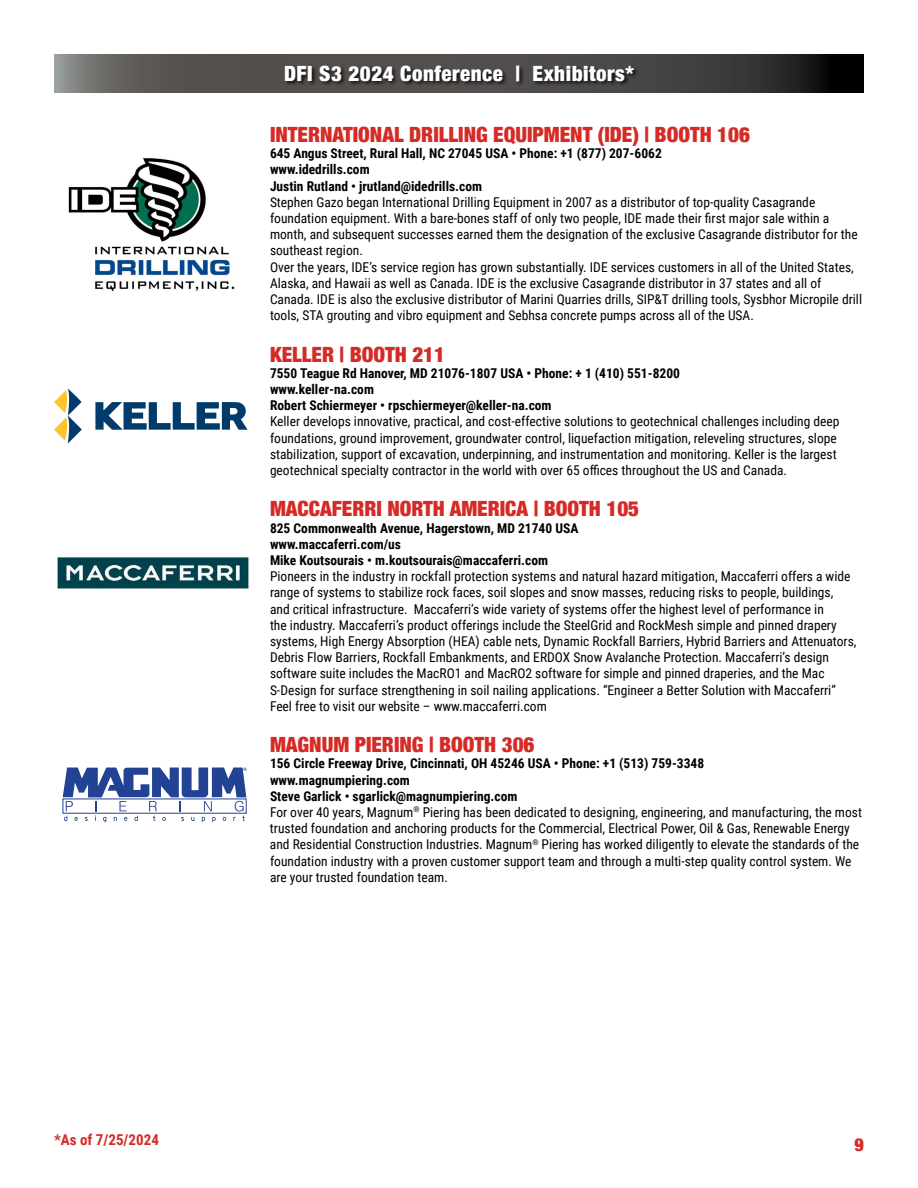
<style>
.page{position:relative;width:918px;height:1188px;background:#fff}
.page>*{position:absolute;margin:0;border:0;box-sizing:border-box;transform-origin:0 0}
.t1{font:900 condensed 21px "Helvetica Neue";color:#d52a26}
.t2{font:900 condensed 21px "Helvetica Neue";letter-spacing:.025em;color:#fff}
.t3{font:900 condensed 18px "Helvetica Neue";color:#d52a26}
.t4{font:700 15px "Roboto Condensed";color:#d52a26}
.t5{font:13.5px/16.2px "Roboto Condensed";color:#000}
.t6{font:700 13.5px/16.2px "Roboto Condensed";color:#000}
.s1{font-weight:700}
</style>
<div class="page">
<svg style="left:54px;top:54px;width:810px;height:39px;background:#494746"></svg>
<div style="left:284px;top:65px;width:356px;height:21px;background:#000;opacity:.75"></div>
<svg style="left:63px;top:767px;width:184px;height:55px"></svg>
<img style="left:56px;top:557px;width:193px;height:32px">
<svg style="left:95px;top:402px;width:152px;height:28px"></svg>
<svg style="left:54px;top:389px;width:28px;height:54px"></svg>
<img style="left:68px;top:158px;width:167px;height:133px">
<p class="t4" style="left:54px;top:1129px;width:106px">*As of 7/25/2024</p>
<h1 class="t2" style="left:284px;top:56px;width:351px">DFI S3 2024 Conference | Exhibitors*</h1>
<h1 class="t1" style="left:270px;top:117px;width:482px">INTERNATIONAL DRILLING EQUIPMENT (IDE) | BOOTH 106</h1>
<p class="t6" style="left:270px;top:145px;width:393px">645 Angus Street, Rural Hall, NC 27045 USA • Phone: +1 (877) 207-6062 www.idedrills.com<br>Justin Rutland • jrutland@idedrills.com</p>
<p class="t5" style="left:270px;top:193px;width:594px">Stephen Gazo began International Drilling Equipment in 2007 as a distributor of top-quality Casagrande foundation equipment. With a bare-bones staff of only two people, IDE made their first major sale within a month, and subsequent successes earned them the designation of the exclusive Casagrande distributor for the southeast region.<br>Over the years, IDE’s service region has grown substantially. IDE services customers in all of the United States, Alaska, and Hawaii as well as Canada. IDE is the exclusive Casagrande distributor in 37 states and all of Canada. IDE is also the exclusive distributor of Marini Quarries drills, SIP&amp;T drilling tools, Sysbhor Micropile drill tools, STA grouting and vibro equipment and Sebhsa concrete pumps across all of the USA.</p>
<h1 class="t1" style="left:270px;top:337px;width:177px">KELLER | BOOTH 211</h1>
<p class="t6" style="left:270px;top:364px;width:412px">7550 Teague Rd Hanover, MD 21076-1807 USA • Phone: + 1 (410) 551-8200 www.keller-na.com<br>Robert Schiermeyer • rpschiermeyer@keller-na.com</p>
<p class="t5" style="left:270px;top:413px;width:571px">Keller develops innovative, practical, and cost-effective solutions to geotechnical challenges including deep foundations, ground improvement, groundwater control, liquefaction mitigation, releveling structures, slope stabilization, support of excavation, underpinning, and instrumentation and monitoring. Keller is the largest geotechnical specialty contractor in the world with over 65 offices throughout the US and Canada.</p>
<h1 class="t1" style="left:270px;top:492px;width:371px">MACCAFERRI NORTH AMERICA | BOOTH 105</h1>
<p class="t6" style="left:270px;top:519px;width:310px">825 Commonwealth Avenue, Hagerstown, MD 21740 USA www.maccaferri.com/us<br>Mike Koutsourais • m.koutsourais@maccaferri.com</p>
<p class="t5" style="left:270px;top:568px;width:588px">Pioneers in the industry in rockfall protection systems and natural hazard mitigation, Maccaferri offers a wide range of systems to stabilize rock faces, soil slopes and snow masses, reducing risks to people, buildings, and critical infrastructure. Maccaferri’s wide variety of systems offer the highest level of performance in<br>the industry. Maccaferri’s product offerings include the SteelGrid and RockMesh simple and pinned drapery systems, High Energy Absorption (HEA) cable nets, Dynamic Rockfall Barriers, Hybrid Barriers and Attenuators, Debris Flow Barriers, Rockfall Embankments, and ERDOX Snow Avalanche Protection. Maccaferri’s design software suite includes the MacRO1 and MacRO2 software for simple and pinned draperies, and the Mac S-Design for surface strengthening in soil nailing applications. “Engineer a Better Solution with Maccaferri” Feel free to visit our website – www.maccaferri.com</p>
<h1 class="t1" style="left:270px;top:727px;width:266px">MAGNUM PIERING | BOOTH 306</h1>
<p class="t5" style="left:270px;top:755px;width:594px"><span class="s1">156 Circle Freeway Drive, Cincinnati, OH 45246 USA • Phone: +1 (513) 759-3348<br>www.magnumpiering.com<br>Steve Garlick • sgarlick@magnumpiering.com<br></span>For over 40 years, Magnum<sup>®</sup> Piering has been dedicated to designing, engineering, and manufacturing, the most trusted foundation and anchoring products for the Commercial, Electrical Power, Oil &amp; Gas, Renewable Energy and Residential Construction Industries. Magnum<sup>®</sup> Piering has worked diligently to elevate the standards of the foundation industry with a proven customer support team and through a multi-step quality control system. We are your trusted foundation team.</p>
<h2 class="t3" style="left:855px;top:1130px;width:11px">9</h2>
</div>
